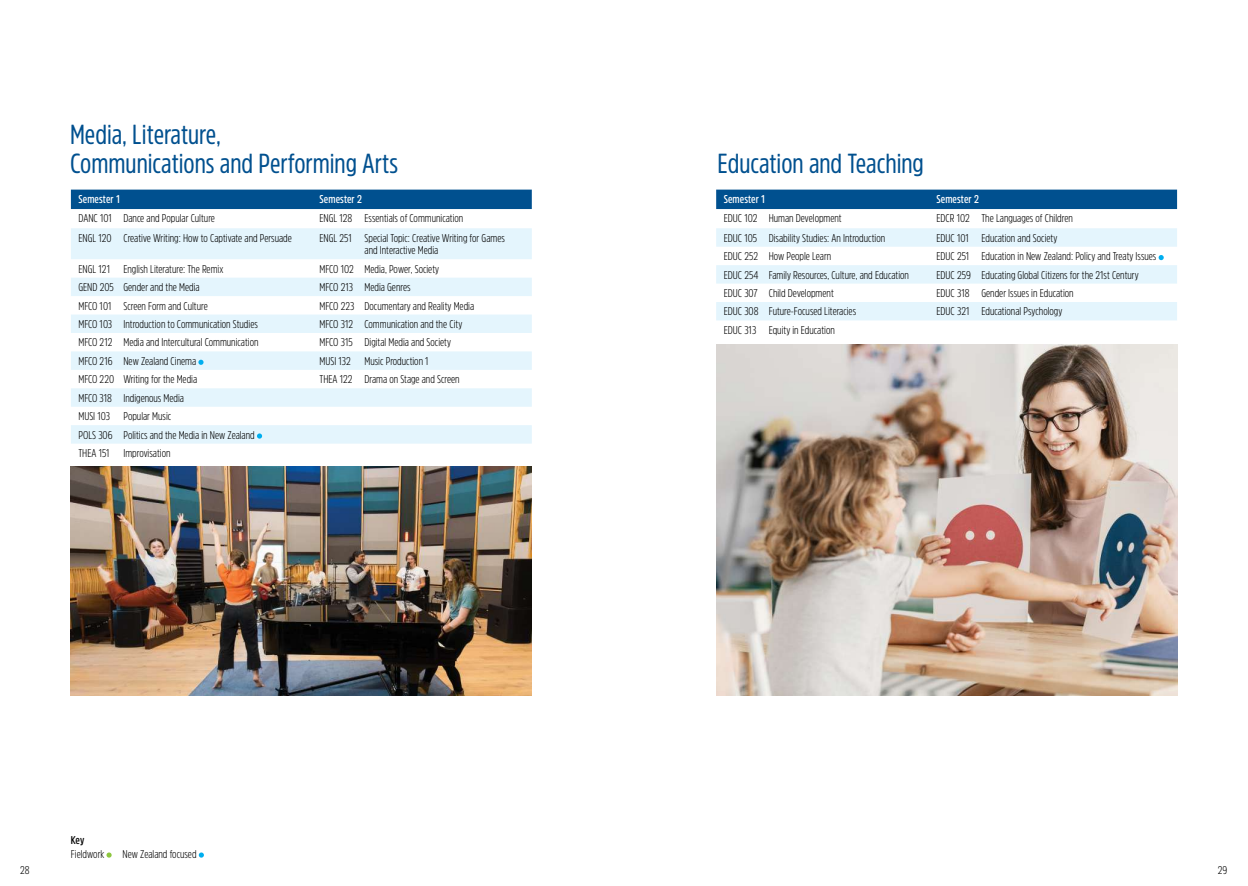
<style>
.page{position:relative;width:1248px;height:886px;background:#fff}
.page>*{position:absolute;margin:0;border:0;box-sizing:border-box;transform-origin:0 0}
.t1{font:27.5px/28.8px "Amsi Pro Cond";color:#00508f}
.t2{font:300 11.25px/18.4px "Amsi Pro Cond";color:#000}
.t3{font:600 11.25px "Amsi Pro Cond";letter-spacing:.01em;color:#fff}
.t4{font:600 11.25px "Amsi Pro Cond";color:#000}
</style>
<div class="page">
<img style="left:716px;top:345px;width:460px;height:350px">
<div style="left:71px;top:190px;width:460px;height:19px;background:#00508f"></div>
<svg style="left:71px;top:228px;width:460px;height:216px;fill:#e4f5fd"></svg>
<svg style="left:198px;top:360px;width:5px;height:5px"></svg>
<svg style="left:257px;top:433px;width:5px;height:6px"></svg>
<div style="left:716px;top:190px;width:460px;height:19px;background:#00508f"></div>
<svg style="left:716px;top:228px;width:460px;height:92px"></svg>
<svg style="left:106px;top:852px;width:6px;height:5px"></svg>
<svg style="left:199px;top:852px;width:5px;height:5px"></svg>
<img style="left:71px;top:466px;width:460px;height:229px">
<h1 class="t1" style="left:70px;top:119px;width:329px">Media, Literature,<br>Communications and Performing Arts</h1>
<p class="t3" style="left:78px;top:191px;width:43px">Semester 1</p>
<p class="t3" style="left:319px;top:191px;width:44px">Semester 2</p>
<p class="t2" style="left:78px;top:209px;width:138px">DANC 101 Dance and Popular Culture</p>
<p class="t2" style="left:319px;top:209px;width:145px">ENGL 128 Essentials of Communication</p>
<p class="t2" style="left:78px;top:228px;width:215px">ENGL 120 Creative Writing: How to Captivate and Persuade</p>
<p class="t2" style="left:364px;top:231px;width:142px;line-height:12.5px;text-indent:-45px">ENGL 251 Special Topic: Creative Writing for Games and Interactive Media</p>
<p class="t2" style="left:78px;top:259px;width:146px">ENGL 121 English Literature: The Remix</p>
<p class="t2" style="left:319px;top:259px;width:121px">MFCO 102 Media, Power, Society</p>
<p class="t2" style="left:78px;top:278px;width:123px">GEND 205 Gender and the Media</p>
<p class="t2" style="left:319px;top:278px;width:93px">MFCO 213 Media Genres</p>
<p class="t2" style="left:78px;top:296px;width:131px">MFCO 101 Screen Form and Culture</p>
<p class="t2" style="left:319px;top:296px;width:156px">MFCO 223 Documentary and Reality Media</p>
<p class="t2" style="left:78px;top:314px;width:181px">MFCO 103 Introduction to Communication Studies</p>
<p class="t2" style="left:319px;top:314px;width:144px">MFCO 312 Communication and the City</p>
<p class="t2" style="left:78px;top:333px;width:182px">MFCO 212 Media and Intercultural Communication</p>
<p class="t2" style="left:319px;top:333px;width:133px">MFCO 315 Digital Media and Society</p>
<p class="t2" style="left:78px;top:351px;width:119px">MFCO 216 New Zealand Cinema</p>
<p class="t2" style="left:319px;top:351px;width:111px">MUSI 132 Music Production 1</p>
<p class="t2" style="left:78px;top:370px;width:120px">MFCO 220 Writing for the Media</p>
<p class="t2" style="left:319px;top:370px;width:142px">THEA 122 Drama on Stage and Screen</p>
<p class="t2" style="left:78px;top:388px;width:178px">MFCO 318 Indigenous Media<br>MUSI 103 Popular Music<br>POLS 306 Politics and the Media in New Zealand<br>THEA 151 Improvisation</p>
<p class="t4" style="left:71px;top:832px;width:15px">Key</p>
<p class="t2" style="left:71px;top:844px;width:35px">Fieldwork</p>
<p class="t2" style="left:122px;top:844px;width:75px">New Zealand focused</p>
<h1 class="t1" style="left:717px;top:148px;width:208px">Education and Teaching</h1>
<p class="t3" style="left:723px;top:191px;width:43px">Semester 1</p>
<p class="t3" style="left:936px;top:191px;width:44px">Semester 2</p>
<p class="t2" style="left:723px;top:209px;width:120px">EDUC 102 Human Development</p>
<p class="t2" style="left:936px;top:209px;width:138px">EDCR 102 The Languages of Children</p>
<p class="t2" style="left:723px;top:228px;width:163px">EDUC 105 Disability Studies: An Introduction</p>
<p class="t2" style="left:936px;top:228px;width:122px">EDUC 101 Education and Society</p>
<p class="t2" style="left:723px;top:247px;width:109px">EDUC 252 How People Learn</p>
<p class="t2" style="left:936px;top:247px;width:221px">EDUC 251 Education in New Zealand: Policy and Treaty Issues</p>
<p class="t2" style="left:723px;top:265px;width:187px">EDUC 254 Family Resources, Culture, and Education</p>
<p class="t2" style="left:936px;top:265px;width:204px">EDUC 259 Educating Global Citizens for the 21st Century</p>
<p class="t2" style="left:723px;top:283px;width:112px">EDUC 307 Child Development</p>
<p class="t2" style="left:936px;top:283px;width:139px">EDUC 318 Gender Issues in Education</p>
<p class="t2" style="left:723px;top:302px;width:134px">EDUC 308 Future-Focused Literacies</p>
<p class="t2" style="left:936px;top:302px;width:127px">EDUC 321 Educational Psychology</p>
<p class="t2" style="left:723px;top:320px;width:113px">EDUC 313 Equity in Education</p>
<p class="t2" style="left:20px;top:860px;width:11px">28</p>
<p class="t2" style="left:1217px;top:860px;width:11px">29</p>
</div>
